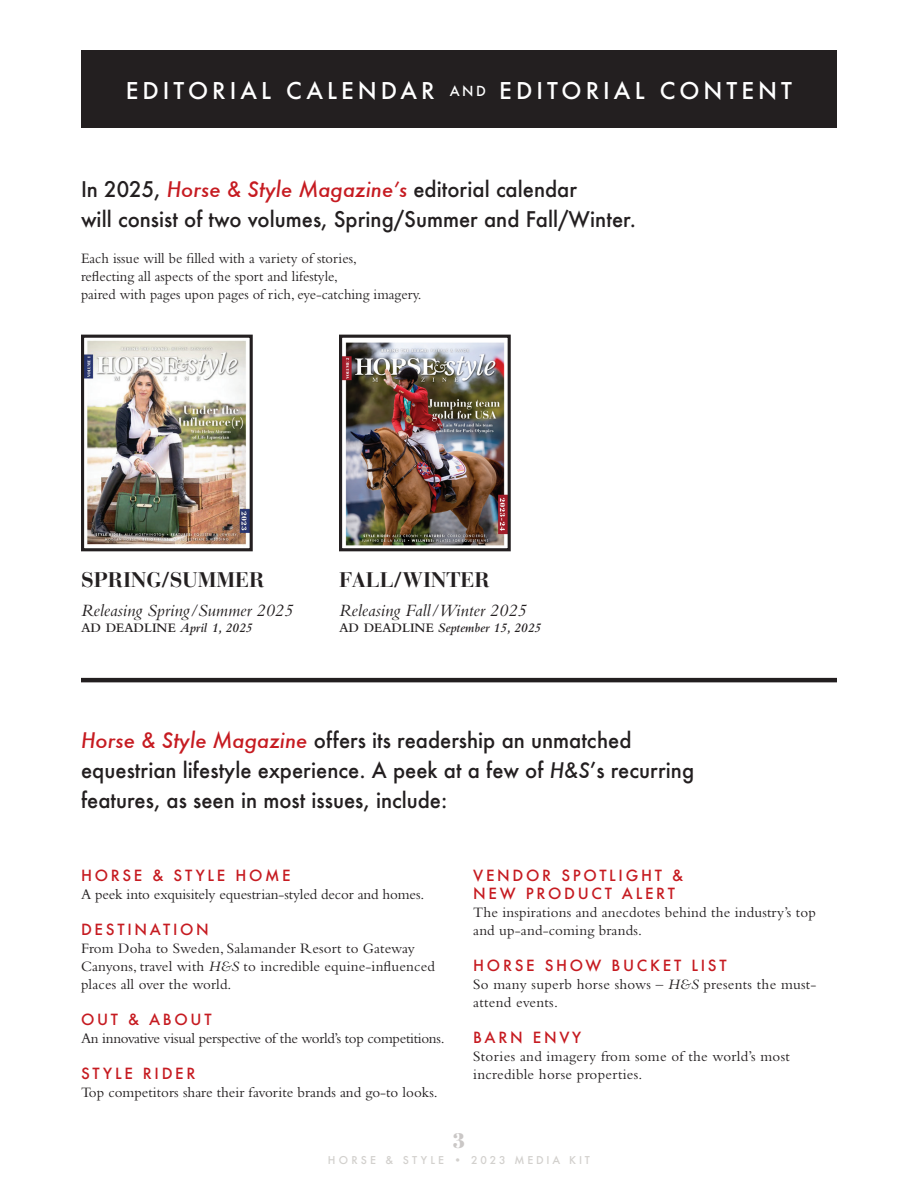
<style>
.page{position:relative;width:918px;height:1188px;background:#fff}
.page>*{position:absolute;margin:0;border:0;box-sizing:border-box;transform-origin:0 0}
.t1{font:500 22.5px "Futura";letter-spacing:.18em;color:#fff}
.t2{font:500 21px/30px "Futura";color:#231f20;scale:.96 1}
.t3{font:700 21px "Bauer Bodoni";color:#231f20}
.t4{font:21px "Abril Fatface";color:#cac7c6}
.t5{font:italic 18px "Bembo Std";color:#231f20}
.t6{font:15px/18px "Bembo Std";color:#231f20}
.t7{font:15px/18px "Bembo Std";color:#231f20;scale:.96 1}
.t8{font:15px/18px "Bembo Std";letter-spacing:.02em;color:#231f20}
.t9{font:500 15px/18px "Futura";letter-spacing:.18em;color:#c61b21}
.t10{font:15px "Bembo Std";letter-spacing:-.02em;color:#231f20}
.t11{font:italic 600 13.5px "Bembo Std";color:#231f20}
.t12{font:500 10.5px "Futura";letter-spacing:.27em;color:#d2d0cd}
.s1{font-size:13.5px}
.s2{font-style:italic;color:#c61b21}
.s3{font-style:normal}
.s4{font-style:italic}
</style>
<div class="page">
<div style="left:81px;top:50px;width:756px;height:77px;background:#231f20"></div>
<img style="left:85px;top:340px;width:164px;height:205px">
<div style="left:81px;top:335px;width:172px;height:216px;border:3px solid #231f20"></div>
<img style="left:343px;top:342px;width:164px;height:204px">
<div style="left:339px;top:335px;width:172px;height:216px;border:3px solid #231f20"></div>
<hr style="left:81px;top:678px;width:756px;height:4px;background:#231f20">
<h1 class="t1" style="left:126px;top:75px;width:668px">EDITORIAL CALENDAR <span class="s1">AND</span> EDITORIAL CONTENT</h1>
<h2 class="t2" style="left:81px;top:174px;width:580px">In 2025, <span class="s2">Horse &amp; Style Magazine’s</span> editorial calendar<br>will consist of two volumes, Spring/Summer and Fall/Winter.</h2>
<p class="t7" style="left:81px;top:249px;width:356px">Each issue will be filled with a variety of stories,<br>reflecting all aspects of the sport and lifestyle,<br>paired with pages upon pages of rich, eye-catching imagery.</p>
<h2 class="t3" style="left:81px;top:568px;width:185px">SPRING/SUMMER</h2>
<p class="t5" style="left:81px;top:600px;width:214px">Releasing Spring/Summer 2025</p>
<p class="t11" style="left:81px;top:621px;width:173px"><span class="s3">AD DEADLINE</span> April 1, 2025</p>
<h2 class="t3" style="left:339px;top:568px;width:152px">FALL/WINTER</h2>
<p class="t5" style="left:339px;top:600px;width:189px">Releasing Fall/Winter 2025</p>
<p class="t11" style="left:339px;top:621px;width:204px"><span class="s3">AD DEADLINE</span> September 15, 2025</p>
<h2 class="t2" style="left:81px;top:725px;width:640px"><span class="s2">Horse &amp; Style Magazine</span> offers its readership an unmatched equestrian lifestyle experience. A peek at a few of <span class="s4">H&amp;S</span>’s recurring features, as seen in most issues, include:</h2>
<p class="t9" style="left:81px;top:867px;width:211px">HORSE &amp; STYLE HOME</p>
<p class="t6" style="left:81px;top:885px;width:345px">A peek into exquisitely equestrian-styled decor and homes.</p>
<p class="t9" style="left:81px;top:921px;width:129px">DESTINATION</p>
<p class="t6" style="left:81px;top:939px;width:356px">From Doha to Sweden, Salamander Resort to Gateway<br>Canyons, travel with <span class="s4">H&amp;S</span> to incredible equine-influenced places all over the world.</p>
<p class="t9" style="left:81px;top:1011px;width:132px">OUT &amp; ABOUT</p>
<p class="t10" style="left:81px;top:1030px;width:365px">An innovative visual perspective of the world’s top competitions.</p>
<p class="t9" style="left:81px;top:1065px;width:116px">STYLE RIDER</p>
<p class="t6" style="left:81px;top:1083px;width:358px">Top competitors share their favorite brands and go-to looks.</p>
<p class="t9" style="left:473px;top:866px;width:211px">VENDOR SPOTLIGHT &amp;<br>NEW PRODUCT ALERT</p>
<p class="t6" style="left:473px;top:903px;width:344px">The inspirations and anecdotes behind the industry’s top and up-and-coming brands.</p>
<p class="t9" style="left:473px;top:956px;width:255px">HORSE SHOW BUCKET LIST</p>
<p class="t8" style="left:473px;top:975px;width:345px">So many superb horse shows – <span class="s4">H&amp;S</span> presents the must&shy;attend events.</p>
<p class="t9" style="left:473px;top:1028px;width:110px">BARN ENVY</p>
<p class="t8" style="left:473px;top:1047px;width:318px">Stories and imagery from some of the world’s most incredible horse properties.</p>
<h2 class="t4" style="left:453px;top:1126px;width:14px">3</h2>
<p class="t12" style="left:328px;top:1153px;width:264px">HORSE &amp; STYLE • 2023 MEDIA KIT</p>
</div>
